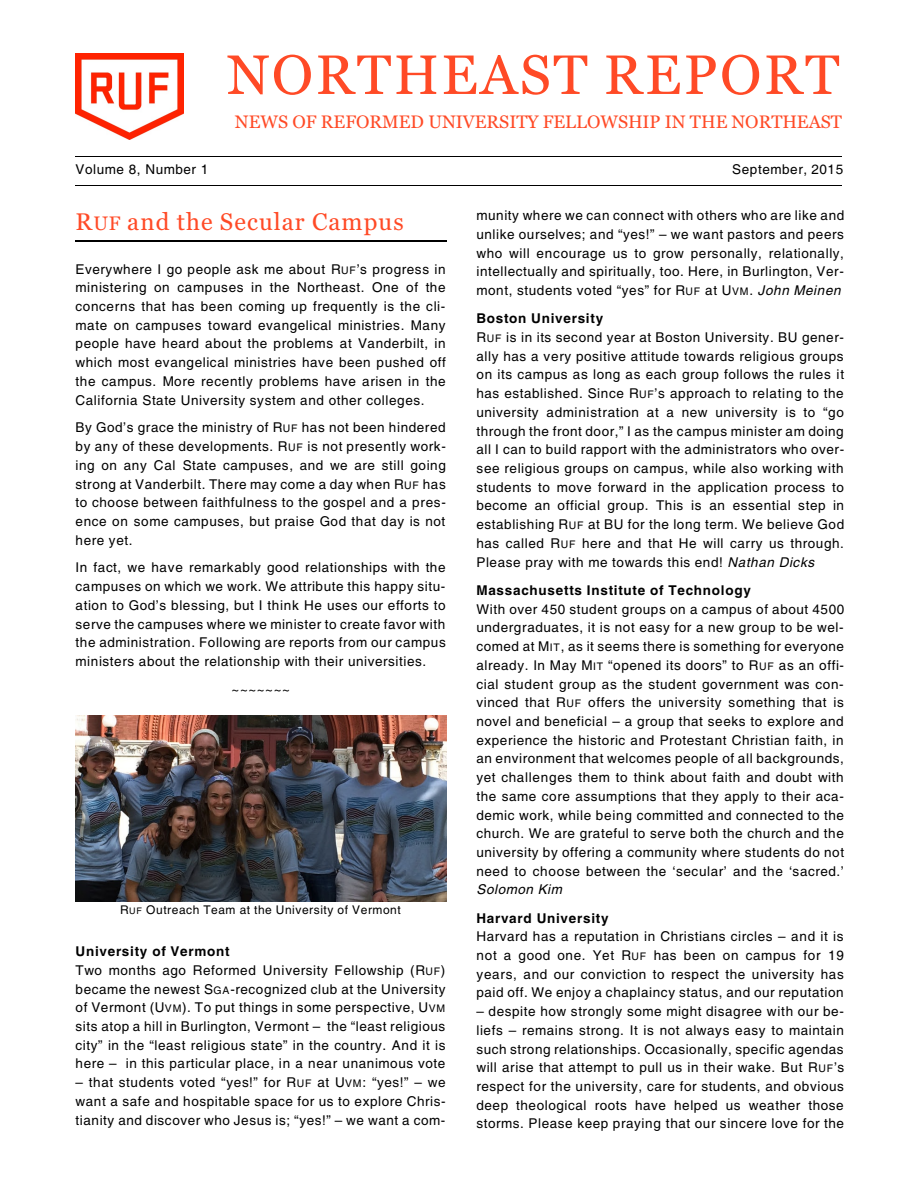
<style>
.page{position:relative;width:918px;height:1188px;background:#fff}
.page>*{position:absolute;margin:0;border:0;box-sizing:border-box;transform-origin:0 0}
.t1{font:55.5px "Georgia";letter-spacing:.045em;color:#ff4a26}
.t2{font:24px "Georgia";letter-spacing:.045em;color:#ff4a26}
.t3{font:18px "Georgia";color:#ff4a26}
.t4{font:13.5px/18.8px "Helvetica";letter-spacing:.045em;color:#000;text-align:justify}
.t5{font:700 13.5px "Helvetica";letter-spacing:.055em;color:#000}
.t6{font:italic 13.5px "Helvetica";letter-spacing:.045em;color:#000}
.t7{font:12px "Helvetica";letter-spacing:.045em;color:#000}
.s1{font-size:19.5px}
.s2{font-size:10.5px}
.s3{font-style:italic}
.s4{font-weight:700}
.s5{font-size:9px}
</style>
<div class="page">
<img style="left:76px;top:716px;width:371px;height:185px">
<hr style="left:76px;top:156px;width:766px;height:1px;background:#000">
<hr style="left:76px;top:185px;width:766px;height:1px;background:#000">
<hr style="left:76px;top:240px;width:371px;height:2px;background:#000">
<img style="left:76px;top:54px;width:108px;height:85px">
<h1 class="t1" style="left:227px;top:52px;width:614px">NORTHEAST REPORT</h1>
<h3 class="t3" style="left:235px;top:115px;width:609px">NEWS OF REFORMED UNIVERSITY FELLOWSHIP IN THE NORTHEAST</h3>
<p class="t4" style="left:76px;top:162px;width:134px">Volume 8, Number 1</p>
<p class="t4" style="left:732px;top:162px;width:112px">September, 2015</p>
<h2 class="t2" style="left:76px;top:212px;width:330px">R<span class="s1">UF</span> and the Secular Campus</h2>
<p class="t4" style="left:76px;top:261px;width:372px">Everywhere I go people ask me about R<span class="s2">UF</span>’s progress in ministering on campuses in the Northeast. One of the concerns that has been coming up frequently is the cli&shy;mate on campuses toward evangelical ministries. Many people have heard about the problems at Vanderbilt, in which most evangelical ministries have been pushed off the campus. More recently problems have arisen in the California State University system and other colleges.</p>
<p class="t4" style="left:76px;top:419px;width:372px">By God’s grace the ministry of R<span class="s2">UF</span> has not been hindered by any of these developments. R<span class="s2">UF</span> is not presently work&shy;ing on any Cal State campuses, and we are still going strong at Vanderbilt. There may come a day when R<span class="s2">UF</span> has to choose between faithfulness to the gospel and a pres&shy;ence on some campuses, but praise God that day is not here yet.</p>
<p class="t4" style="left:76px;top:560px;width:372px">In fact, we have remarkably good relationships with the campuses on which we work. We attribute this happy situ&shy;ation to God’s blessing, but I think He uses our efforts to serve the campuses where we minister to create favor with the administration. Following are reports from our campus ministers about the relationship with their universities.</p>
<p class="t4" style="left:232px;top:681px;width:60px">~~~~~~~</p>
<p class="t4" style="left:476px;top:207px;width:369px">munity where we can connect with others who are like and unlike ourselves; and “yes!” – we want pastors and peers who will encourage us to grow personally, relationally, intellectually and spiritually, too. Here, in Burlington, Ver&shy;mont, students voted “yes” for R<span class="s2">UF</span> at U<span class="s2">VM</span>. <span class="s3">John Meinen</span></p>
<p class="t4" style="left:476px;top:310px;width:369px;text-align:left"><span class="s4">Boston University<br></span>R<span class="s2">UF</span> is in its second year at Boston University. BU gener&shy;ally has a very positive attitude towards religious groups on its campus as long as each group follows the rules it has established. Since R<span class="s2">UF</span>’s approach to relating to the university administration at a new university is to “go through the front door,” I as the campus minister am doing all I can to build rapport with the administrators who over&shy;see religious groups on campus, while also working with students to move forward in the application process to become an official group. This is an essential step in establishing R<span class="s2">UF</span> at BU for the long term. We believe God has called R<span class="s2">UF</span> here and that He will carry us through.<br>Please pray with me towards this end! <span class="s3">Nathan Dicks</span></p>
<p class="t5" style="left:476px;top:585px;width:276px">Massachusetts Institute of Technology</p>
<p class="t4" style="left:476px;top:601px;width:369px">With over 450 student groups on a campus of about 4500 undergraduates, it is not easy for a new group to be wel&shy;comed at M<span class="s2">IT</span>, as it seems there is something for everyone already. In May M<span class="s2">IT</span> “opened its doors” to R<span class="s2">UF</span> as an offi&shy;cial student group as the student government was con&shy;vinced that R<span class="s2">UF</span> offers the university something that is novel and beneficial – a group that seeks to explore and experience the historic and Protestant Christian faith, in an environment that welcomes people of all backgrounds, yet challenges them to think about faith and doubt with the same core assumptions that they apply to their aca&shy;demic work, while being committed and connected to the church. We are grateful to serve both the church and the university by offering a community where students do not need to choose between the ‘secular’ and the ‘sacred.’</p>
<p class="t6" style="left:476px;top:885px;width:87px">Solomon Kim</p>
<p class="t5" style="left:476px;top:913px;width:134px">Harvard University</p>
<p class="t4" style="left:476px;top:928px;width:369px">Harvard has a reputation in Christians circles – and it is not a good one. Yet R<span class="s2">UF</span> has been on campus for 19 years, and our conviction to respect the university has paid off. We enjoy a chaplaincy status, and our reputation</p>
<p class="t4" style="left:476px;top:1003px;width:369px">– despite how strongly some might disagree with our be&shy;liefs – remains strong. It is not always easy to maintain such strong relationships. Occasionally, specific agendas will arise that attempt to pull us in their wake. But R<span class="s2">UF</span>’s respect for the university, care for students, and obvious deep theological roots have helped us weather those storms. Please keep praying that our sincere love for the</p>
<p class="t7" style="left:120px;top:905px;width:282px">R<span class="s5">UF</span> Outreach Team at the University of Vermont</p>
<p class="t4" style="left:76px;top:943px;width:371px;text-align:left"><span class="s4">University of Vermont<br></span>Two months ago Reformed University Fellowship (R<span class="s2">UF</span>) became the newest S<span class="s2">GA</span>-recognized club at the University of Vermont (U<span class="s2">VM</span>). To put things in some perspective, U<span class="s2">VM </span>sits atop a hill in Burlington, Vermont – the “least religious city” in the “least religious state” in the country. And it is here – in this particular place, in a near unanimous vote</p>
<p class="t4" style="left:76px;top:1074px;width:372px">– that students voted “yes!” for R<span class="s2">UF</span> at U<span class="s2">VM</span>: “yes!” – we want a safe and hospitable space for us to explore Chris&shy;tianity and discover who Jesus is; “yes!” – we want a com-</p>
</div>
